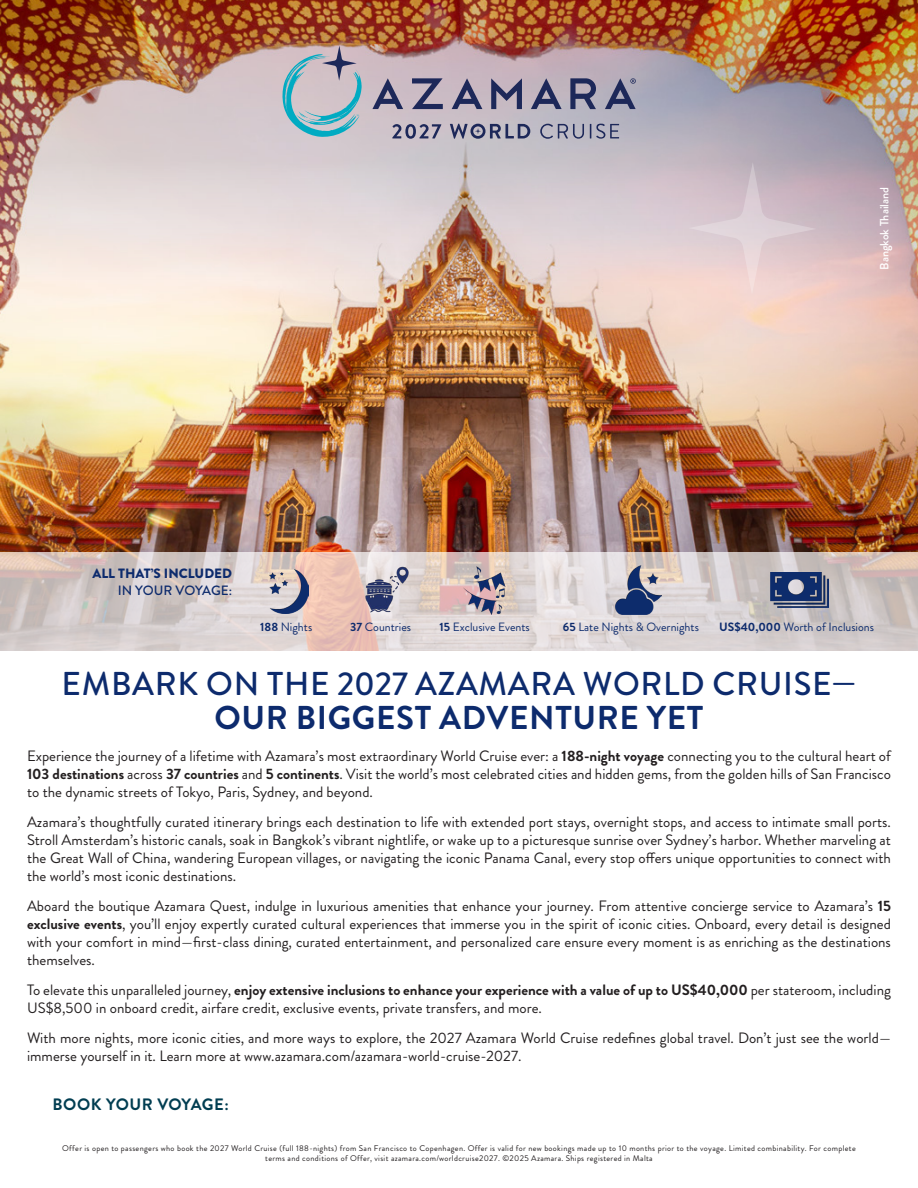
<style>
.page{position:relative;width:918px;height:1188px;background:#fff}
.page>*{position:absolute;margin:0;border:0;box-sizing:border-box;transform-origin:0 0}
.t1{font:500 33px/34.5px "Brandon Grotesque";letter-spacing:.02em;color:#0d2b6d;text-align:center}
.t2{font:700 16.5px "Brandon Grotesque";letter-spacing:.03em;color:#013d51}
.t3{font:15px/18px "Brandon Grotesque";color:#231f20;text-align:justify}
.t4{font:900 13.5px "Brandon Grotesque";color:#0d2b6d}
.t5{font:500 13.5px "Brandon Grotesque";letter-spacing:-.005em;color:#0d2b6d}
.t6{font:12px "Brandon Grotesque";color:#0d2b6d}
.t7{font:500 12px "Brandon Grotesque";color:#fff}
.t8{font:8.25px/9.9px "Brandon Grotesque";letter-spacing:.04em;color:#231f20;text-align:center}
.s1{font-weight:700}
</style>
<div class="page">
<img style="left:0;top:388px;width:918px;height:164px">
<img style="left:0;top:0;width:918px;height:388px">
<svg style="left:688px;top:162px;width:128px;height:133px;background:#dac6cb"></svg>
<svg style="left:282px;top:46px;width:80px;height:92px;background:#a5b8c2"></svg>
<svg style="left:372px;top:78px;width:31px;height:31px"></svg>
<svg style="left:412px;top:78px;width:31px;height:31px"></svg>
<svg style="left:452px;top:78px;width:30px;height:31px"></svg>
<svg style="left:491px;top:78px;width:31px;height:31px"></svg>
<svg style="left:531px;top:78px;width:31px;height:31px"></svg>
<svg style="left:570px;top:78px;width:26px;height:31px"></svg>
<svg style="left:605px;top:78px;width:31px;height:31px"></svg>
<svg style="left:392px;top:124px;width:49px;height:15px"></svg>
<svg style="left:450px;top:124px;width:80px;height:15px"></svg>
<svg style="left:540px;top:124px;width:44px;height:15px"></svg>
<svg style="left:590px;top:124px;width:29px;height:15px"></svg>
<svg style="left:0;top:552px;width:918px;height:99px;background:#d9cdca"></svg>
<img style="left:269px;top:569px;width:39px;height:45px">
<img style="left:357px;top:563px;width:61px;height:54px">
<img style="left:464px;top:567px;width:42px;height:47px">
<img style="left:615px;top:566px;width:46px;height:48px">
<img style="left:771px;top:572px;width:57px;height:36px">
<p class="t7" style="left:876px;top:270px;width:84px;rotate:-90deg">Bangkok Thailand</p>
<p class="t4" style="left:92px;top:564px;width:141px">ALL THAT’S INCLUDED</p>
<p class="t5" style="left:118px;top:581px;width:116px">IN YOUR VOYAGE:</p>
<p class="t6" style="left:260px;top:619px;width:54px"><span class="s1">188</span> Nights</p>
<p class="t6" style="left:350px;top:619px;width:63px"><span class="s1">37</span> Countries</p>
<p class="t6" style="left:439px;top:619px;width:92px"><span class="s1">15</span> Exclusive Events</p>
<p class="t6" style="left:563px;top:619px;width:138px"><span class="s1">65</span> Late Nights &amp; Overnights</p>
<p class="t6" style="left:719px;top:619px;width:156px"><span class="s1">US$40,000</span> Worth of Inclusions</p>
<p class="t1" style="left:62px;top:667px;width:796px">EMBARK ON THE 2027 AZAMARA WORLD CRUISE—<br><span class="s1">OUR BIGGEST ADVENTURE YET</span></p>
<p class="t3" style="left:27px;top:747px;width:866px">Experience the journey of a lifetime with Azamara’s most extraordinary World Cruise ever: a <span class="s1">188-night voyage</span> connecting you to the cultural heart of <span class="s1">103 destinations</span> across <span class="s1">37 countries</span> and <span class="s1">5 continents</span>. Visit the world’s most celebrated cities and hidden gems, from the golden hills of San Francisco to the dynamic streets of Tokyo, Paris, Sydney, and beyond.</p>
<p class="t3" style="left:27px;top:813px;width:866px">Azamara’s thoughtfully curated itinerary brings each destination to life with extended port stays, overnight stops, and access to intimate small ports.<br>Stroll Amsterdam’s historic canals, soak in Bangkok’s vibrant nightlife, or wake up to a picturesque sunrise over Sydney’s harbor. Whether marveling at the Great Wall of China, wandering European villages, or navigating the iconic Panama Canal, every stop offers unique opportunities to connect with the world’s most iconic destinations.</p>
<p class="t3" style="left:27px;top:897px;width:866px">Aboard the boutique Azamara Quest, indulge in luxurious amenities that enhance your journey. From attentive concierge service to Azamara’s <span class="s1">15 exclusive events</span>, you’ll enjoy expertly curated cultural experiences that immerse you in the spirit of iconic cities. Onboard, every detail is designed with your comfort in mind—first-class dining, curated entertainment, and personalized care ensure every moment is as enriching as the destinations themselves.</p>
<p class="t3" style="left:27px;top:981px;width:865px">To elevate this unparalleled journey, <span class="s1">enjoy extensive inclusions to enhance your experience with a value of up to US$40,000</span> per stateroom, including<br>US$8,500 in onboard credit, airfare credit, exclusive events, private transfers, and more.</p>
<p class="t3" style="left:27px;top:1029px;width:865px">With more nights, more iconic cities, and more ways to explore, the 2027 Azamara World Cruise redefines global travel. Don’t just see the world— immerse yourself in it. Learn more at www.azamara.com/azamara-world-cruise-2027.</p>
<p class="t2" style="left:53px;top:1092px;width:178px">BOOK YOUR VOYAGE:</p>
<p class="t8" style="left:62px;top:1143px;width:795px">Offer is open to passengers who book the 2027 World Cruise (full 188-nights) from San Francisco to Copenhagen. Offer is valid for new bookings made up to 10 months prior to the voyage. Limited combinability. For complete terms and conditions of Offer, visit azamara.com/worldcruise2027. ©2025 Azamara. Ships registered in Malta</p>
</div>
